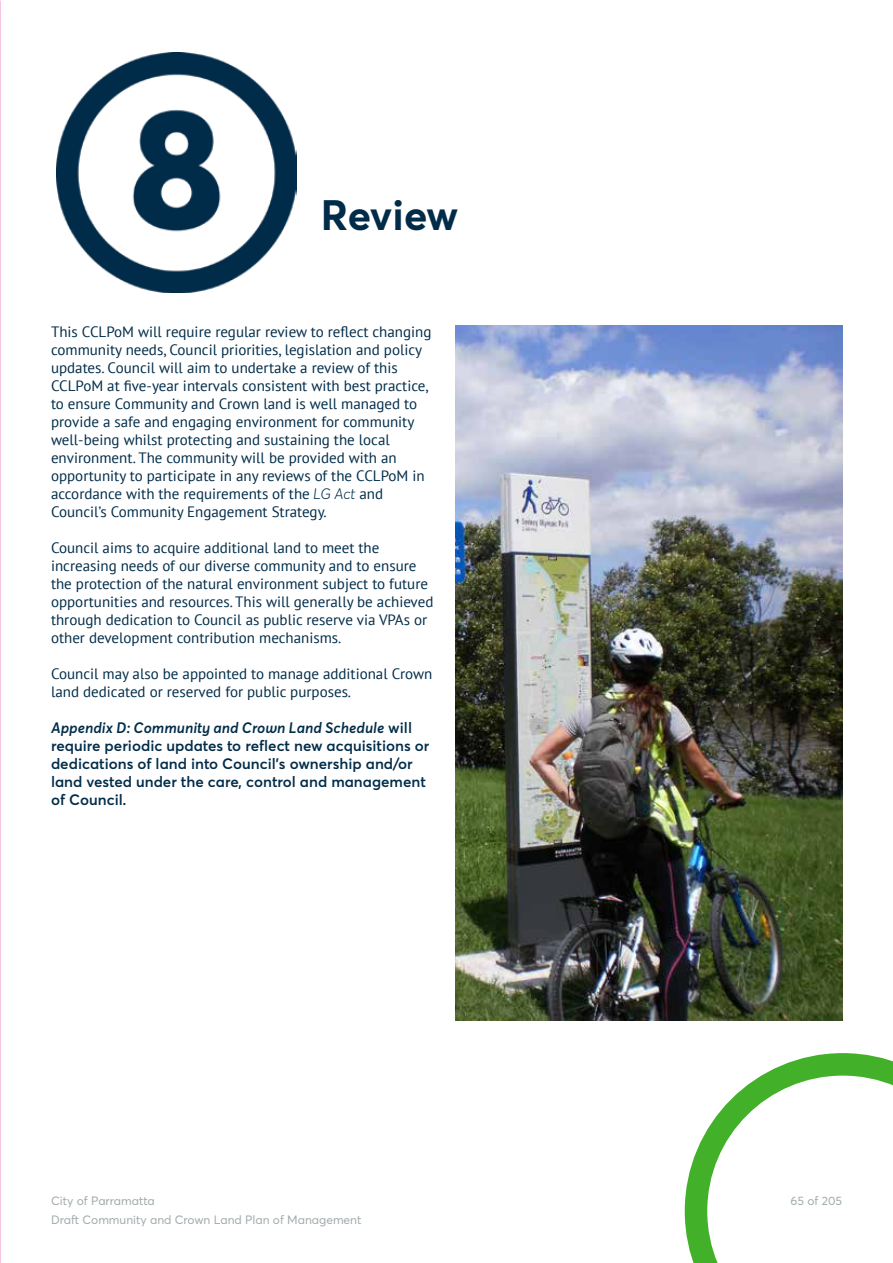
<style>
.page{position:relative;width:893px;height:1263px;background:#fff}
.page>*{position:absolute;margin:0;border:0;box-sizing:border-box;transform-origin:0 0}
.t1{font:700 42px "Parramatta";letter-spacing:-.01em;color:#002c49}
.t2{font:15px/18px "PT Sans";color:#002c49}
.t3{font:600 15px/18px "Parramatta";color:#002c49}
.t4{font:12px "Parramatta";color:#a2aaad}
.s1{font-family:"Parramatta";font-weight:300;font-style:italic}
.s2{font-style:italic}
</style>
<div class="page">
<img style="left:0;top:0;width:1px;height:1263px">
<svg style="left:685px;top:1053px;width:208px;height:210px"></svg>
<img style="left:57px;top:53px;width:240px;height:240px">
<img style="left:455px;top:325px;width:388px;height:696px">
<h1 class="t1" style="left:321px;top:186px;width:139px">Review</h1>
<p class="t2" style="left:51px;top:322px;width:382px">This CCLPoM will require regular review to reflect changing community needs, Council priorities, legislation and policy updates. Council will aim to undertake a review of this CCLPoM at five-year intervals consistent with best practice, to ensure Community and Crown land is well managed to provide a safe and engaging environment for community well-being whilst protecting and sustaining the local environment. The community will be provided with an opportunity to participate in any reviews of the CCLPoM in accordance with the requirements of the <span class="s1">LG Act</span> and Council’s Community Engagement Strategy.</p>
<p class="t2" style="left:51px;top:538px;width:384px">Council aims to acquire additional land to meet the increasing needs of our diverse community and to ensure the protection of the natural environment subject to future opportunities and resources. This will generally be achieved through dedication to Council as public reserve via VPAs or other development contribution mechanisms.</p>
<p class="t2" style="left:51px;top:664px;width:383px">Council may also be appointed to manage additional Crown land dedicated or reserved for public purposes.</p>
<p class="t3" style="left:51px;top:718px;width:380px"><span class="s2">Appendix D: Community and Crown Land Schedule</span> will require periodic updates to reflect new acquisitions or dedications of land into Council’s ownership and/or land vested under the care, control and management of Council.</p>
<p class="t4" style="left:51px;top:1192px;width:105px">City of Parramatta</p>
<p class="t4" style="left:791px;top:1192px;width:53px">65 of 205</p>
<p class="t4" style="left:51px;top:1211px;width:312px">Draft Community and Crown Land Plan of Management</p>
</div>
